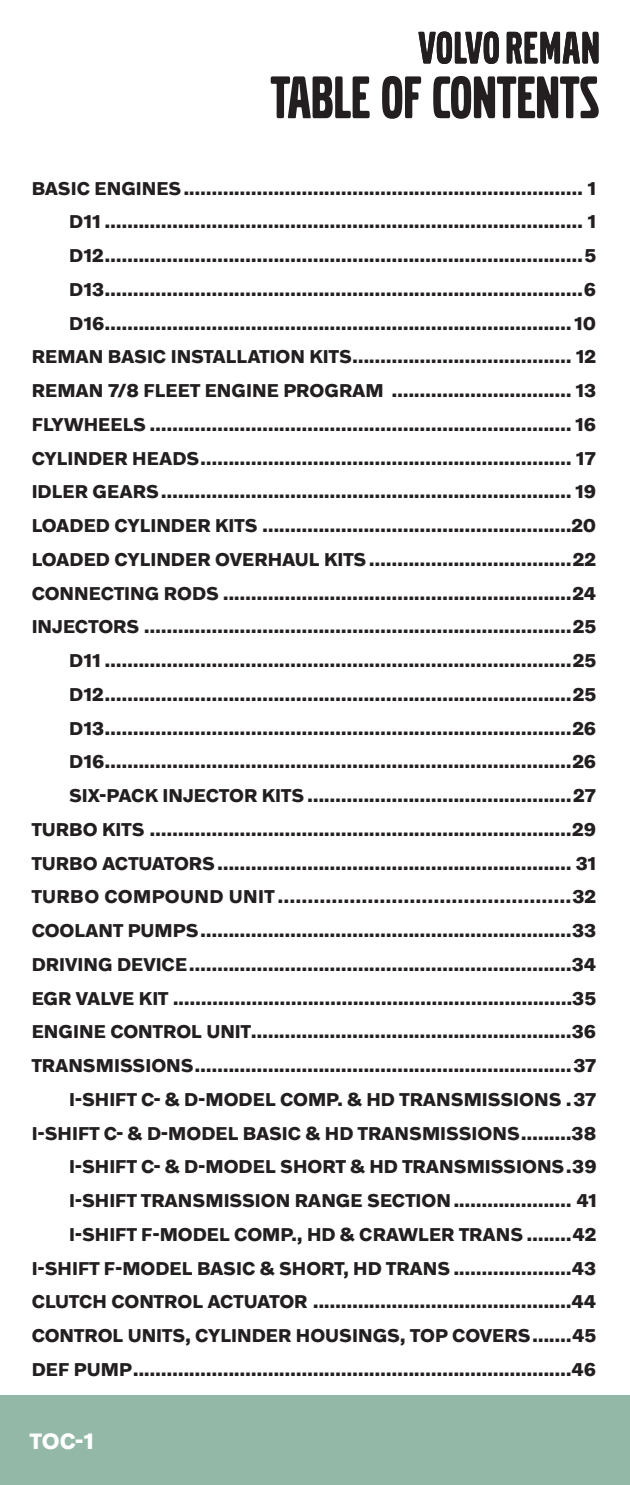
<style>
.page{position:relative;width:630px;height:1485px;background:#fff}
.page>*{position:absolute;margin:0;border:0;box-sizing:border-box;transform-origin:0 0}
.t1{font:62.75px "Volvo Broad Pro";color:#231f20}
.t2{font:700 22.5px "Volvo Novum";color:#fff}
.t3{font:700 18.75px/33.8px "Volvo Novum";color:#231f20;text-align:right}
</style>
<div class="page">
<div style="left:0;top:1395px;width:630px;height:90px;background:#94b8a8"></div>
<svg style="left:418px;top:31px;width:81px;height:33px"></svg>
<svg style="left:507px;top:32px;width:91px;height:31px"></svg>
<h1 class="t1" style="left:271px;top:68px;width:330px">TABLE OF CONTENTS</h1>
<p class="t3" style="left:32px;top:170px;width:567px">BASIC ENGINES....................................................................... 1<br>D11 ..................................................................................... 1<br>D12.....................................................................................5<br>D13.....................................................................................6<br>D16................................................................................... 10<br>REMAN BASIC INSTALLATION KITS....................................... 12<br>REMAN 7/8 FLEET ENGINE PROGRAM ................................ 13<br>FLYWHEELS ........................................................................... 16<br>CYLINDER HEADS.................................................................. 17<br>IDLER GEARS......................................................................... 19<br>LOADED CYLINDER KITS .......................................................20<br>LOADED CYLINDER OVERHAUL KITS....................................22<br>CONNECTING RODS ..............................................................24<br>INJECTORS ............................................................................25<br>D11 ...................................................................................25<br>D12...................................................................................25<br>D13...................................................................................26<br>D16...................................................................................26<br>SIX-PACK INJECTOR KITS ...............................................27<br>TURBO KITS ...........................................................................29<br>TURBO ACTUATORS............................................................... 31<br>TURBO COMPOUND UNIT .................................................32<br>COOLANT PUMPS..................................................................33<br>DRIVING DEVICE....................................................................34<br>EGR VALVE KIT .......................................................................35<br>ENGINE CONTROL UNIT.........................................................36<br>TRANSMISSIONS...................................................................37<br>I-SHIFT C- &amp; D-MODEL COMP. &amp; HD TRANSMISSIONS .37<br>I-SHIFT C- &amp; D-MODEL BASIC &amp; HD TRANSMISSIONS.........38<br>I-SHIFT C- &amp; D-MODEL SHORT &amp; HD TRANSMISSIONS.39<br>I-SHIFT TRANSMISSION RANGE SECTION..................... 41<br>I-SHIFT F-MODEL COMP., HD &amp; CRAWLER TRANS ........42<br>I-SHIFT F-MODEL BASIC &amp; SHORT, HD TRANS .....................43<br>CLUTCH CONTROL ACTUATOR ..............................................44<br>CONTROL UNITS, CYLINDER HOUSINGS, TOP COVERS.......45<br>DEF PUMP..............................................................................46</p>
<p class="t2" style="left:30px;top:1427px;width:66px">TOC-1</p>
</div>
